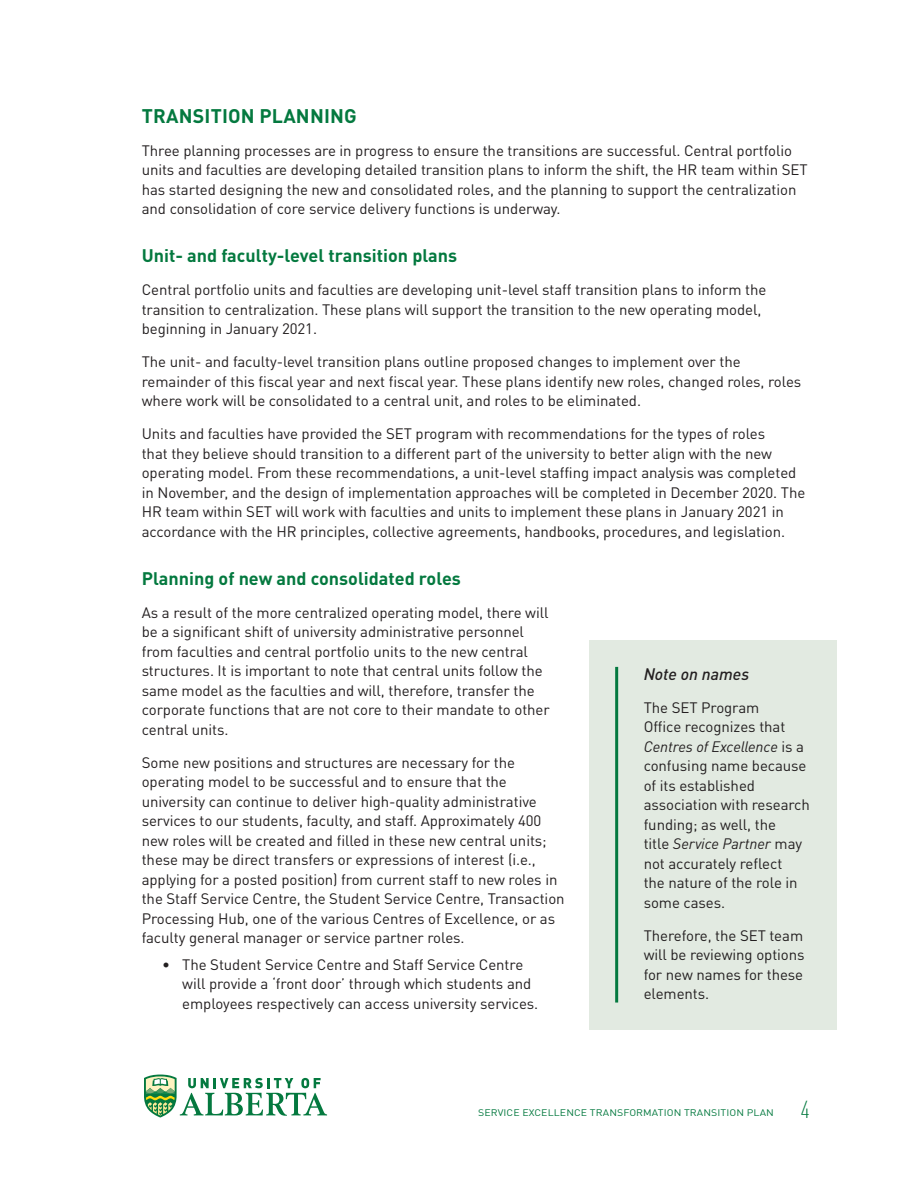
<style>
.page{position:relative;width:918px;height:1188px;background:#fff}
.page>*{position:absolute;margin:0;border:0;box-sizing:border-box;transform-origin:0 0}
.t1{font:300 condensed 24.3px "DIN Pro";color:#04793f;scale:1.11 1}
.t2{font:700 19.5px "DIN Pro";letter-spacing:.01em;color:#04793f}
.t3{font:700 18px "DIN Pro";color:#04793f}
.Callout_Header{font:italic 500 16.5px "DIN Pro";color:#231f20}
.Body{font:15px/19.5px "DIN Pro";letter-spacing:-.005em;color:#231f20}
.callout_body{font:15px/19.5px "DIN Pro";letter-spacing:-.005em;color:#231f20}
.t4{font:9.45px "DIN Pro";letter-spacing:.01em;color:#04793f;scale:1.11 1}
.s1{font-style:italic}
</style>
<div class="page">
<svg style="left:144px;top:1075px;width:183px;height:43px"></svg>
<div style="left:590px;top:640px;width:247px;height:390px;background:#e2eae1"></div>
<hr style="left:615px;top:667px;width:3px;height:336px;background:#04793f">
<h1 class="t2" style="left:142px;top:100px;width:217px">TRANSITION PLANNING</h1>
<p class="Body" style="left:142px;top:139px;width:667px">Three planning processes are in progress to ensure the transitions are successful. Central portfolio units and faculties are developing detailed transition plans to inform the shift, the HR team within SET has started designing the new and consolidated roles, and the planning to support the centralization and consolidation of core service delivery functions is underway.</p>
<h2 class="t3" style="left:142px;top:241px;width:317px">Unit- and faculty-level transition plans</h2>
<p class="Body" style="left:142px;top:279px;width:626px">Central portfolio units and faculties are developing unit-level staff transition plans to inform the transition to centralization. These plans will support the transition to the new operating model, beginning in January 2021.</p>
<p class="Body" style="left:142px;top:351px;width:661px">The unit- and faculty-level transition plans outline proposed changes to implement over the remainder of this fiscal year and next fiscal year. These plans identify new roles, changed roles, roles where work will be consolidated to a central unit, and roles to be eliminated.</p>
<p class="Body" style="left:142px;top:423px;width:665px">Units and faculties have provided the SET program with recommendations for the types of roles<br>that they believe should transition to a different part of the university to better align with the new operating model. From these recommendations, a unit-level staffing impact analysis was completed in November, and the design of implementation approaches will be completed in December 2020. The HR team within SET will work with faculties and units to implement these plans in January 2021 in accordance with the HR principles, collective agreements, handbooks, procedures, and legislation.</p>
<h2 class="t3" style="left:142px;top:563px;width:321px">Planning of new and consolidated roles</h2>
<p class="Body" style="left:142px;top:601px;width:410px">As a result of the more centralized operating model, there will be a significant shift of university administrative personnel from faculties and central portfolio units to the new central structures. It is important to note that central units follow the same model as the faculties and will, therefore, transfer the corporate functions that are not core to their mandate to other central units.</p>
<p class="Body" style="left:142px;top:751px;width:424px">Some new positions and structures are necessary for the operating model to be successful and to ensure that the university can continue to deliver high-quality administrative services to our students, faculty, and staff. Approximately 400 new roles will be created and filled in these new central units; these may be direct transfers or expressions of interest (i.e., applying for a posted position) from current staff to new roles in the Staff Service Centre, the Student Service Centre, Transaction Processing Hub, one of the various Centres of Excellence, or as faculty general manager or service partner roles.</p>
<p class="Body" style="left:182px;top:953px;width:358px;text-indent:-20px">• The Student Service Centre and Staff Service Centre will provide a ‘front door’ through which students and employees respectively can access university services.</p>
<p class="Callout_Header" style="left:644px;top:660px;width:107px">Note on names</p>
<p class="callout_body" style="left:644px;top:696px;width:168px">The SET Program<br>Office recognizes that<br><span class="s1">Centres of Excellence</span> is a confusing name because of its established association with research funding; as well, the<br>title <span class="s1">Service Partner</span> may not accurately reflect<br>the nature of the role in some cases.</p>
<p class="callout_body" style="left:644px;top:924px;width:162px;text-align:justify">Therefore, the SET team will be reviewing options for new names for these elements.</p>
<p class="t4" style="left:478px;top:1105px;width:268px">SERVICE EXCELLENCE TRANSFORMATION TRANSITION PLAN</p>
<h1 class="t1" style="left:801px;top:1092px;width:10px">4</h1>
</div>
